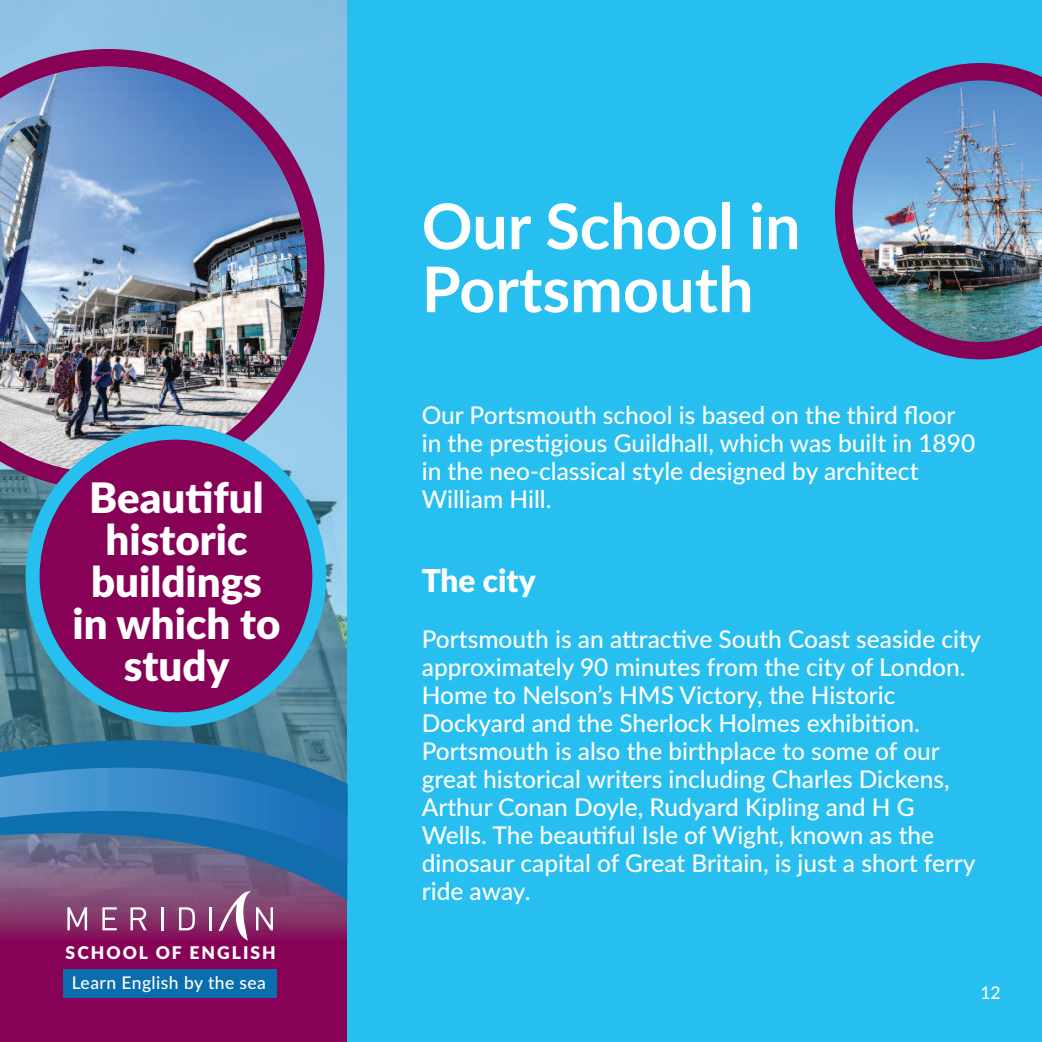
<style>
.page{position:relative;width:1042px;height:1042px;background:#fff}
.page>*{position:absolute;margin:0;border:0;box-sizing:border-box;transform-origin:0 0}
.t1{font:700 63px/63px "Lato";color:#fff}
.t2{font:900 42px/42px "Lato";color:#fff;text-align:center}
.t3{font:900 31.5px "Lato";color:#fff}
.t4{font:500 24.5px/28px "Lato";color:#fff}
.t5{font:500 17.5px "Lato";letter-spacing:.025em;color:#fff}
.t6{font:900 17.5px "Lato";letter-spacing:.115em;color:#fff}
</style>
<div class="page">
<div style="left:347px;top:0;width:695px;height:1042px;background:#26bff0"></div>
<div style="left:0;top:0;width:347px;height:832px;background:#26bff0;opacity:.3"></div>
<div style="left:0;top:1027px;width:347px;height:15px;background:#870157"></div>
<svg style="left:0;top:987px;width:347px;height:40px;background:#711365"></svg>
<svg style="left:0;top:678px;width:347px;height:309px;background:#535c92"></svg>
<img style="left:0;top:49px;width:324px;height:441px">
<img style="left:835px;top:63px;width:207px;height:296px">
<svg style="left:26px;top:426px;width:300px;height:300px;background:#74397c"></svg>
<h2 class="t2" style="left:73px;top:478px;width:209px">Beautiful historic buildings in which to study</h2>
<p class="t6" style="left:66px;top:943px;width:212px">School of EngliSh</p>
<p class="t5" style="left:72px;top:972px;width:196px">Learn English by the sea</p>
<h1 class="t1" style="left:422px;top:196px;width:380px">Our School in<br>Portsmouth</h1>
<p class="t4" style="left:422px;top:402px;width:555px">Our Portsmouth school is based on the third floor in the prestigious Guildhall, which was built in 1890 in the neo-classical style designed by architect William Hill.</p>
<p class="t3" style="left:422px;top:563px;width:115px">The city</p>
<p class="t4" style="left:422px;top:626px;width:560px">Portsmouth is an attractive South Coast seaside city approximately 90 minutes from the city of London.<br>Home to Nelson’s HMS Victory, the Historic Dockyard and the Sherlock Holmes exhibition.<br>Portsmouth is also the birthplace to some of our great historical writers including Charles Dickens, Arthur Conan Doyle, Rudyard Kipling and H G Wells. The beautiful Isle of Wight, known as the dinosaur capital of Great Britain, is just a short ferry ride away.</p>
<p class="t5" style="left:980px;top:982px;width:22px">12</p>
</div>
